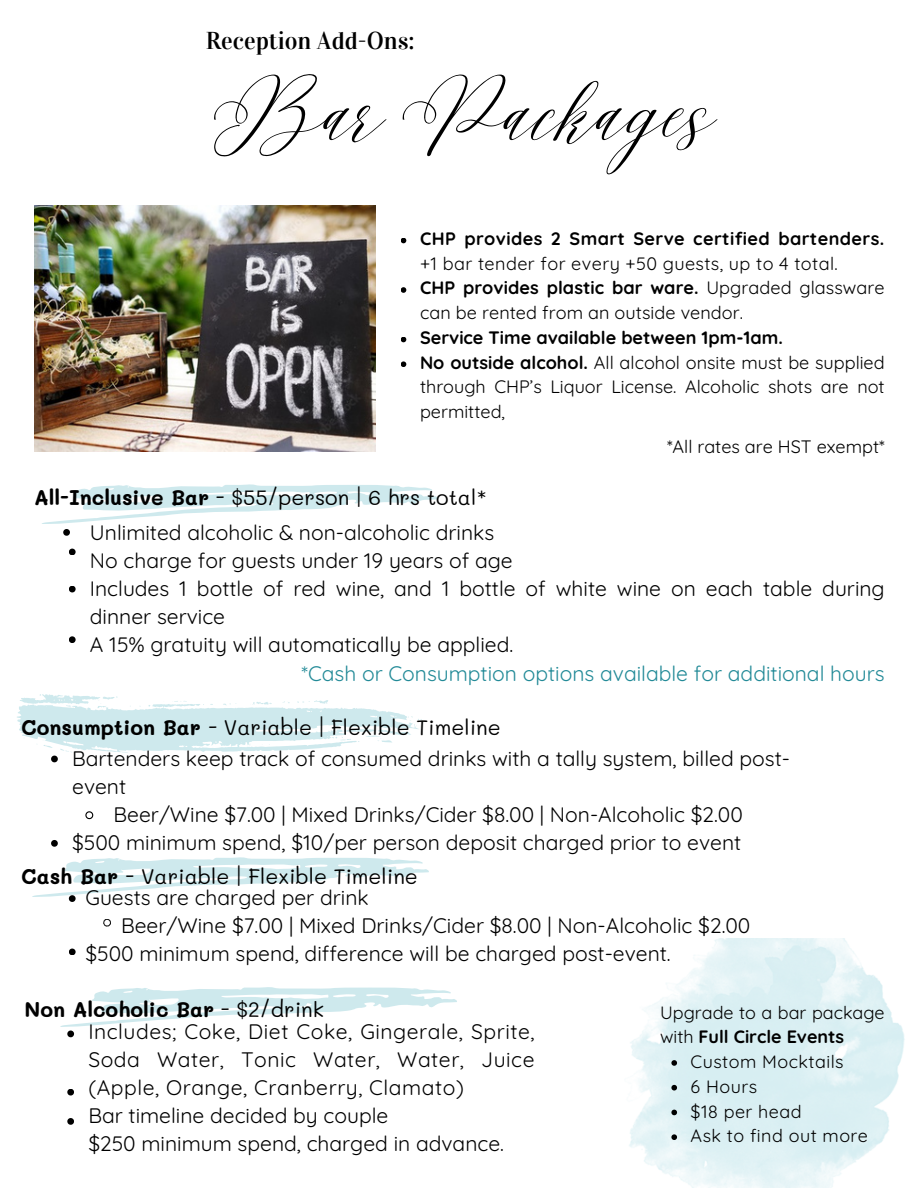
<style>
.page{position:relative;width:918px;height:1188px;background:#fff}
.page>*{position:absolute;margin:0;border:0;box-sizing:border-box;transform-origin:0 0}
.t1{font:62.4px "Malibu Ring";color:#000}
.t2{font:24.3px "Vidaloka";color:#000}
.t3{font:21px/28.2px "Quicksand";color:#000}
.t4{font:21px/28.2px "Quicksand";letter-spacing:.025em;color:#000}
.t5{font:21px "Mali";color:#000}
.t6{font:21px "Quicksand";color:#228a97}
.t7{font:700 21px "Mali";color:#000}
.t8{font:18px/24.8px "Quicksand";color:#000}
.t9{font:700 18px/24.8px "Quicksand";letter-spacing:.02em;color:#000}
.t10{font:700 18px "Quicksand";color:#000}
.t11{font:17.85px "Quicksand";letter-spacing:.025em;color:#000}
.t12{font:17.85px/24.8px "Quicksand";color:#000}
.s1{font-weight:400}
.s2{font-weight:700}
</style>
<div class="page">
<img style="left:35px;top:205px;width:341px;height:247px">
<svg style="left:67px;top:1089px;width:7px;height:7px"></svg>
<svg style="left:67px;top:1118px;width:7px;height:7px"></svg>
<svg style="left:69px;top:549px;width:7px;height:6px"></svg>
<svg style="left:69px;top:586px;width:7px;height:6px"></svg>
<svg style="left:69px;top:636px;width:7px;height:7px"></svg>
<svg style="left:69px;top:949px;width:7px;height:6px"></svg>
<svg style="left:103px;top:919px;width:8px;height:8px"></svg>
<svg style="left:60px;top:987px;width:397px;height:50px"></svg>
<svg style="left:42px;top:484px;width:396px;height:52px"></svg>
<svg style="left:32px;top:857px;width:397px;height:45px"></svg>
<svg style="left:401px;top:238px;width:5px;height:5px"></svg>
<svg style="left:401px;top:287px;width:5px;height:6px"></svg>
<svg style="left:401px;top:337px;width:5px;height:5px"></svg>
<svg style="left:401px;top:361px;width:5px;height:6px"></svg>
<svg style="left:17px;top:694px;width:405px;height:68px"></svg>
<svg style="left:85px;top:811px;width:9px;height:9px"></svg>
<svg style="left:51px;top:840px;width:7px;height:7px"></svg>
<img style="left:629px;top:938px;width:276px;height:250px">
<svg style="left:671px;top:1060px;width:6px;height:6px"></svg>
<svg style="left:671px;top:1085px;width:6px;height:6px"></svg>
<svg style="left:671px;top:1110px;width:6px;height:5px"></svg>
<svg style="left:671px;top:1134px;width:6px;height:6px"></svg>
<p class="t2" style="left:206px;top:26px;width:210px">Reception Add-Ons:</p>
<h3 class="t1" style="left:206px;top:76px;width:506px">Bar Packages</h3>
<p class="t9" style="left:420px;top:226px;width:466px">CHP provides 2 Smart Serve certified bartenders. <span class="s1">+1 bar tender for every +50 guests, up to 4 total.</span></p>
<p class="t8" style="left:420px;top:275px;width:466px"><span class="s2">CHP provides plastic bar ware.</span> Upgraded glassware can be rented from an outside vendor.</p>
<p class="t10" style="left:420px;top:326px;width:364px">Service Time available between 1pm-1am.</p>
<p class="t8" style="left:420px;top:350px;width:466px;text-align:justify"><span class="s2">No outside alcohol.</span> All alcohol onsite must be supplied through CHP’s Liquor License. Alcoholic shots are not permitted,</p>
<h3 class="t8" style="left:667px;top:434px;width:219px">*All rates are HST exempt*</h3>
<h3 class="t5" style="left:34px;top:483px;width:454px"><span class="s2">All-Inclusive Bar</span> - $55/person | 6 hrs total*</h3>
<p class="t3" style="left:90px;top:518px;width:406px">Unlimited alcoholic &amp; non-alcoholic drinks</p>
<p class="t3" style="left:90px;top:546px;width:424px">No charge for guests under 19 years of age</p>
<p class="t3" style="left:90px;top:574px;width:796px">Includes 1 bottle of red wine, and 1 bottle of white wine on each table during</p>
<p class="t3" style="left:90px;top:602px;width:137px">dinner service</p>
<p class="t3" style="left:90px;top:630px;width:425px">A 15% gratuity will automatically be applied.</p>
<p class="t6" style="left:302px;top:660px;width:585px">*Cash or Consumption options available for additional hours</p>
<h3 class="t5" style="left:21px;top:713px;width:481px"><span class="s2">Consumption Bar</span> - Variable | Flexible Timeline</h3>
<p class="t3" style="left:72px;top:744px;width:719px">Bartenders keep track of consumed drinks with a tally system, billed post&shy;event</p>
<p class="t3" style="left:114px;top:800px;width:631px">Beer/Wine $7.00 | Mixed Drinks/Cider $8.00 | Non-Alcoholic $2.00</p>
<p class="t3" style="left:72px;top:828px;width:671px">$500 minimum spend, $10/per person deposit charged prior to event</p>
<p class="t5" style="left:21px;top:862px;width:398px"><span class="s2">Cash Bar</span> - Variable | Flexible Timeline</p>
<h1 class="t3" style="left:85px;top:883px;width:285px">Guests are charged per drink</h1>
<h1 class="t3" style="left:121px;top:911px;width:631px">Beer/Wine $7.00 | Mixed Drinks/Cider $8.00 | Non-Alcoholic $2.00</h1>
<h1 class="t3" style="left:85px;top:939px;width:587px">$500 minimum spend, difference will be charged post-event.</h1>
<p class="t7" style="left:25px;top:995px;width:301px">Non Alcoholic Bar <span class="s1">- $2/drink</span></p>
<p class="t4" style="left:88px;top:1017px;width:448px">Includes; Coke, Diet Coke, Gingerale, Sprite, Soda Water, Tonic Water, Water, Juice (Apple, Orange, Cranberry, Clamato)<br>Bar timeline decided by couple<br>$250 minimum spend, charged in advance.</p>
<h3 class="t12" style="left:660px;top:999px;width:226px">Upgrade to a bar package with <span class="s2">Full Circle Events</span></h3>
<p class="t11" style="left:691px;top:1050px;width:155px">Custom Mocktails</p>
<p class="t11" style="left:691px;top:1075px;width:68px">6 Hours</p>
<p class="t11" style="left:691px;top:1100px;width:113px">$18 per head</p>
<p class="t11" style="left:691px;top:1124px;width:179px">Ask to find out more</p>
</div>
